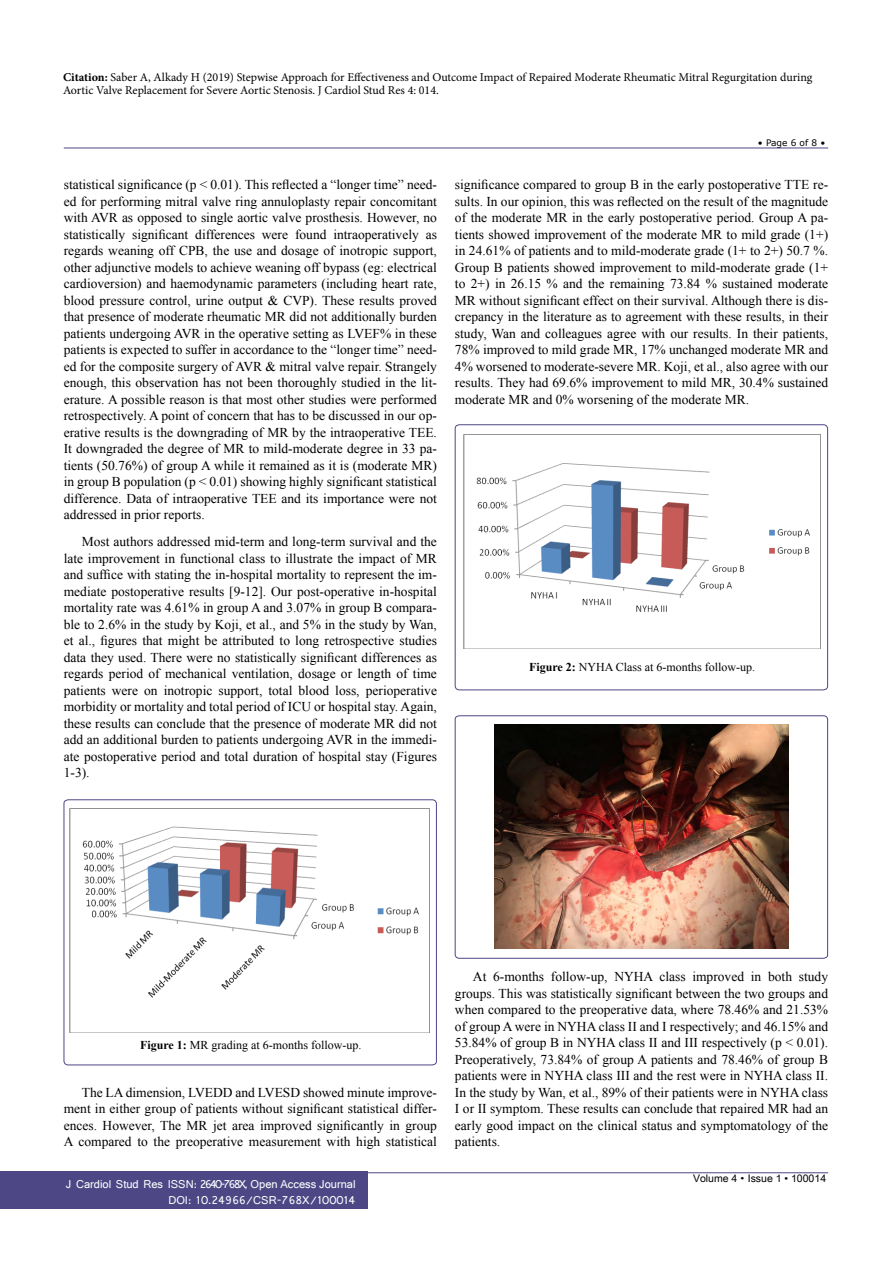
<style>
.page{position:relative;width:893px;height:1263px;background:#fff}
.page>*{position:absolute;margin:0;border:0;box-sizing:border-box;transform-origin:0 0}
.t1{font:13.5px/16.5px "Times New Roman";color:#000;text-align:justify}
.t2{font:12px/13.5px "Minion Pro";color:#000}
.t3{font:12px/16.5px "Shruti";color:#fff;text-align:right}
.t4{font:12px "Times New Roman";color:#000}
.t5{font:10.5px "Arial Unicode MS";color:#000}
.t6{font:9px "MS Reference Sans Serif";color:#000}
.s1{font-weight:700}
.s2{font-family:"Batang"}
</style>
<div class="page">
<hr style="left:64px;top:148px;width:764px;height:1px;background:#4d4785">
<hr style="left:64px;top:1172px;width:764px;height:1px;background:#4d4785">
<div style="left:0;top:1171px;width:367px;height:38px;background:#4d4785"></div>
<div style="left:64px;top:800px;width:373px;height:265px;border:1px solid #4d4785;border-radius:4px"></div>
<img style="left:69px;top:809px;width:361px;height:223px">
<div style="left:455px;top:425px;width:373px;height:265px;border:1px solid #4d4785;border-radius:4px"></div>
<svg style="left:455px;top:715px;width:373px;height:244px"></svg>
<img style="left:463px;top:435px;width:358px;height:213px">
<img style="left:495px;top:725px;width:293px;height:223px">
<p class="t2" style="left:63px;top:70px;width:751px"><span class="s1">Citation:</span> Saber A, Alkady H (2019) Stepwise Approach for Effectiveness and Outcome Impact of Repaired Moderate Rheumatic Mitral Regurgitation during<br>Aortic Valve Replacement for Severe Aortic Stenosis. J Cardiol Stud Res 4: 014.</p>
<p class="t1" style="left:64px;top:176px;width:375px">statistical significance (p &lt; 0.01). This reflected a “longer time” need&shy;ed for performing mitral valve ring annuloplasty repair concomitant with AVR as opposed to single aortic valve prosthesis. However, no statistically significant differences were found intraoperatively as regards weaning off CPB, the use and dosage of inotropic support, other adjunctive models to achieve weaning off bypass (eg: electrical cardioversion) and haemodynamic parameters (including heart rate, blood pressure control, urine output &amp; CVP). These results proved that presence of moderate rheumatic MR did not additionally burden patients undergoing AVR in the operative setting as LVEF% in these patients is expected to suffer in accordance to the “longer time” need&shy;ed for the composite surgery of AVR &amp; mitral valve repair. Strangely enough, this observation has not been thoroughly studied in the lit&shy;erature. A possible reason is that most other studies were performed retrospectively. A point of concern that has to be discussed in our op&shy;erative results is the downgrading of MR by the intraoperative TEE.<br>It downgraded the degree of MR to mild-moderate degree in 33 pa&shy;tients (50.76%) of group A while it remained as it is (moderate MR) in group B population (p &lt; 0.01) showing highly significant statistical difference. Data of intraoperative TEE and its importance were not addressed in prior reports.</p>
<p class="t1" style="left:64px;top:533px;width:375px;text-indent:18px">Most authors addressed mid-term and long-term survival and the late improvement in functional class to illustrate the impact of MR and suffice with stating the in-hospital mortality to represent the im&shy;mediate postoperative results [9-12]. Our post-operative in-hospital mortality rate was 4.61% in group A and 3.07% in group B compara&shy;ble to 2.6% in the study by Koji, et al., and 5% in the study by Wan, et al., figures that might be attributed to long retrospective studies data they used. There were no statistically significant differences as regards period of mechanical ventilation, dosage or length of time patients were on inotropic support, total blood loss, perioperative morbidity or mortality and total period of ICU or hospital stay. Again, these results can conclude that the presence of moderate MR did not add an additional burden to patients undergoing AVR in the immedi&shy;ate postoperative period and total duration of hospital stay (Figures 1-3).</p>
<p class="t6" style="left:758px;top:137px;width:69px">• Page 6 of 8 •</p>
<p class="t1" style="left:455px;top:176px;width:375px">significance compared to group B in the early postoperative TTE re&shy;sults. In our opinion, this was reflected on the result of the magnitude of the moderate MR in the early postoperative period. Group A pa&shy;tients showed improvement of the moderate MR to mild grade (1+) in 24.61% of patients and to mild-moderate grade (1+ to 2+) 50.7 %.<br>Group B patients showed improvement to mild-moderate grade (1+ to 2+) in 26.15 % and the remaining 73.84 % sustained moderate MR without significant effect on their survival. Although there is dis&shy;crepancy in the literature as to agreement with these results, in their study, Wan and colleagues agree with our results. In their patients, 78% improved to mild grade MR, 17% unchanged moderate MR and 4% worsened to moderate-severe MR. Koji, et al., also agree with our results. They had 69.6% improvement to mild MR, 30.4% sustained moderate MR and 0% worsening of the moderate MR.</p>
<p class="t4" style="left:529px;top:659px;width:228px"><span class="s1">Figure 2:</span> NYHA Class at 6-months follow-up.</p>
<p class="t4" style="left:140px;top:1037px;width:223px"><span class="s1">Figure 1:</span> MR grading at 6-months follow-up.</p>
<p class="t1" style="left:64px;top:1084px;width:375px;text-indent:18px">The LA dimension, LVEDD and LVESD showed minute improve&shy;ment in either group of patients without significant statistical differ&shy;ences. However, The MR jet area improved significantly in group A compared to the preoperative measurement with high statistical</p>
<p class="t3" style="left:66px;top:1175px;width:291px">J Cardiol Stud Res ISSN: 2640-768X, Open Access Journal<br>DOI: 10.24966/CSR-768X/100014</p>
<p class="t1" style="left:455px;top:968px;width:375px;text-indent:18px">At 6-months follow-up, NYHA class improved in both study groups. This was statistically significant between the two groups and when compared to the preoperative data, where 78.46% and 21.53% of group A were in NYHA class II and I respectively; and 46.15% and 53.84% of group B in NYHA class II and III respectively (p &lt; 0.01).<br>Preoperatively, 73.84% of group A patients and 78.46% of group B patients were in NYHA class III and the rest were in NYHA class II.<br>In the study by Wan, et al., 89% of their patients were in NYHA class I or II symptom. These results can conclude that repaired MR had an early good impact on the clinical status and symptomatology of the patients.</p>
<p class="t5" style="left:693px;top:1170px;width:135px">Volume 4 <span class="s2">•</span> Issue 1 • 100014</p>
</div>
